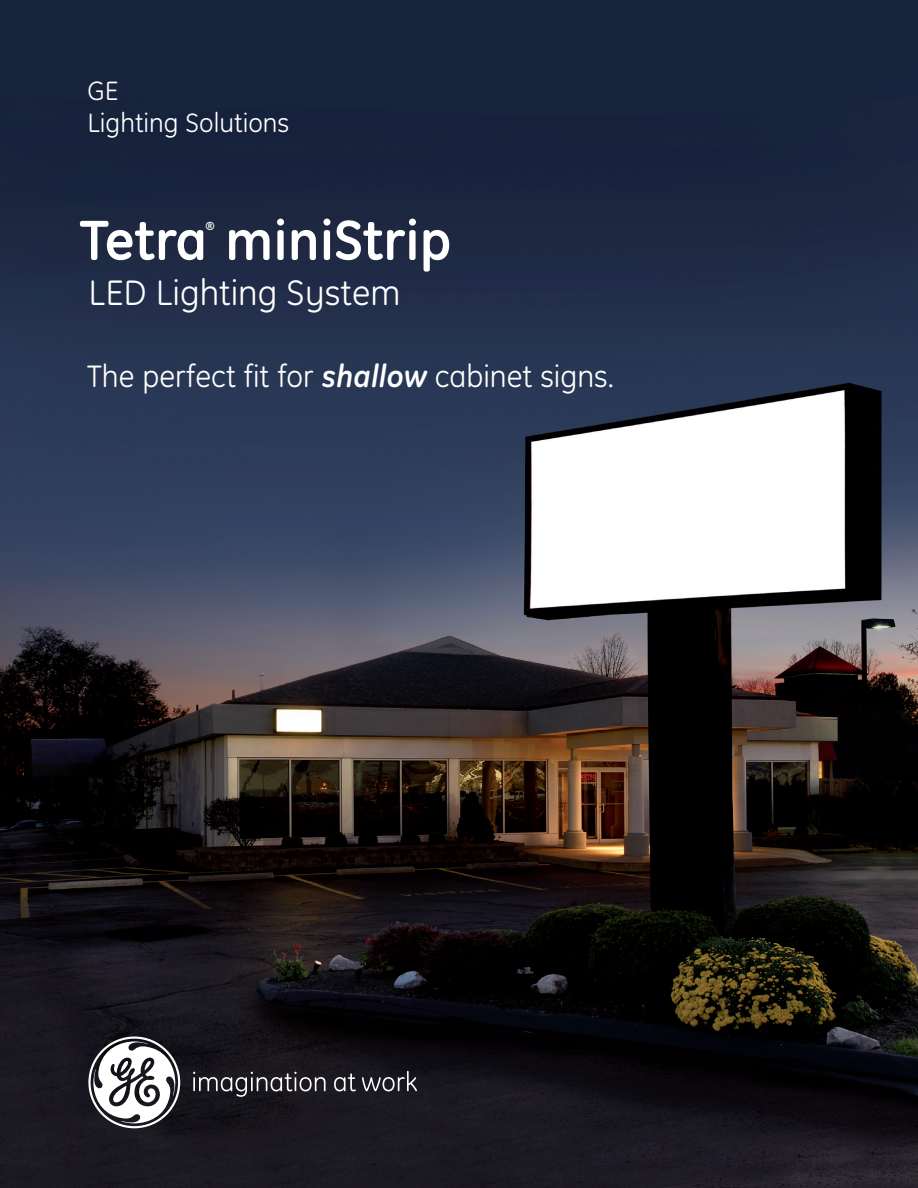
<style>
.page{position:relative;width:918px;height:1188px;background:#fff}
.page>*{position:absolute;margin:0;border:0;box-sizing:border-box;transform-origin:0 0}
.t1{font:700 57px "GE Inspira";color:#fff}
.t2{font:36px "GE Inspira";color:#fff}
.t3{font:31.5px "GE Inspira";color:#fff}
.t4{font:27px/32.4px "GE Inspira";color:#fff}
.t5{font:700 12px "GE Inspira";color:#fff}
.s1{font-weight:700;font-style:italic}
</style>
<div class="page">
<img style="left:0;top:0;width:918px;height:1188px">
<svg style="left:193px;top:1072px;width:133px;height:25px;background:#444147"></svg>
<svg style="left:334px;top:1073px;width:22px;height:18px"></svg>
<svg style="left:362px;top:1071px;width:55px;height:20px"></svg>
<svg style="left:88px;top:1037px;width:92px;height:91px"></svg>
<p class="t4" style="left:87px;top:75px;width:203px">GE<br>Lighting Solutions</p>
<h1 class="t1" style="left:79px;top:203px;width:373px">Tetra miniStrip</h1>
<p class="t5" style="left:206px;top:218px;width:11px">®</p>
<p class="t2" style="left:89px;top:271px;width:313px">LED Lighting System</p>
<p class="t3" style="left:87px;top:358px;width:528px">The perfect fit for <span class="s1">shallow</span> cabinet signs.</p>
</div>
